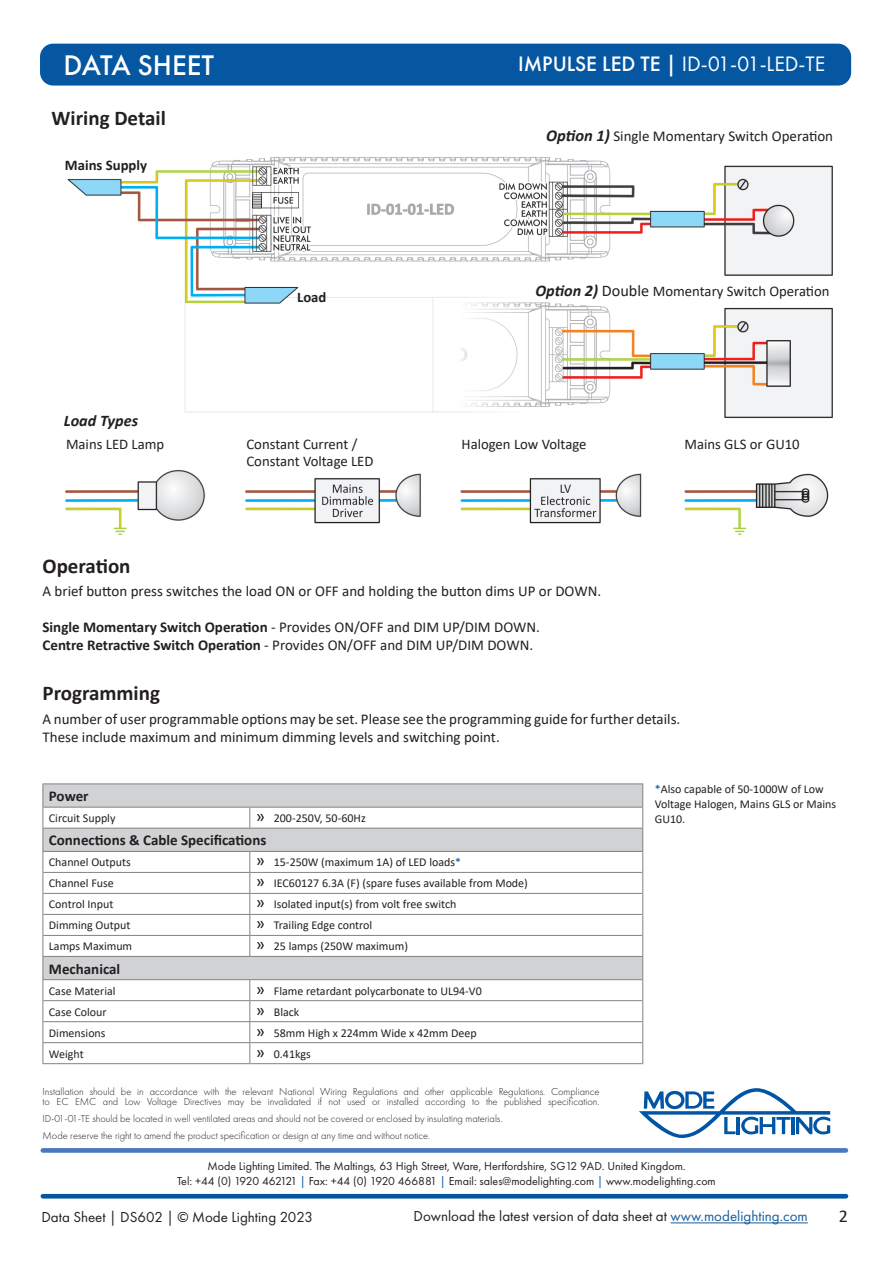
<style>
.page{position:relative;width:893px;height:1263px;background:#fff}
.page>*{position:absolute;margin:0;border:0;box-sizing:border-box;transform-origin:0 0}
.t1{font:500 29.4px "Futura PT";color:#fff}
.t2{font:21.75px "Futura PT";color:#fff}
.t3{font:700 21px "Calibri";color:#231f20}
.t4{font:600 19.5px "Futura PT";color:#fff}
.t5{font:18px "Calibri";color:#231f20}
.t6{font:800 16.5px "Futura PT";color:#fff}
.t7{font:italic 700 16.2px "Calibri";color:#231f20}
.t8{font:15px "Calibri";color:#231f20}
.t9{font:15px "Futura PT";color:#231f20}
.t10{font:700 15px "Calibri";color:#231f20}
.t11{font:14.7px "Calibri";color:#231f20}
.t12{font:700 14.7px "Calibri";color:#231f20}
.t13{font:12px/15px "Calibri";color:#231f20}
.t14{font:12px/15px "Futura PT";color:#231f20;text-align:center}
.t15{font:300 10.5px/10.5px "Futura PT";color:#231f20}
.s1{font-weight:500}
.s2{font-weight:700;font-style:italic;font-size:16.5px}
.s3{font-weight:700;font-style:italic;font-size:16.2px}
.s4{font-size:16.2px}
.s5{font-weight:700}
.s6{font-size:18px}
.s7{color:#0155a5}
.s8{color:#175d9e}
</style>
<div class="page">
<svg style="left:639px;top:1088px;width:191px;height:50px"></svg>
<svg style="left:44px;top:784px;width:598px;height:195px"></svg>
<div style="left:43px;top:828px;width:600px;height:23px;background:#d1d2d4"></div>
<hr style="left:43px;top:783px;width:207px;height:1px;background:#808285">
<hr style="left:250px;top:783px;width:393px;height:1px;background:#808285">
<hr style="left:43px;top:807px;width:207px;height:1px;background:#808285">
<hr style="left:250px;top:807px;width:393px;height:1px;background:#808285">
<svg style="left:249px;top:807px;width:1px;height:21px"></svg>
<svg style="left:249px;top:852px;width:1px;height:104px"></svg>
<svg style="left:249px;top:980px;width:1px;height:83px"></svg>
<hr style="left:43px;top:828px;width:207px;height:1px;background:#808285">
<hr style="left:250px;top:828px;width:393px;height:1px;background:#808285">
<hr style="left:43px;top:851px;width:207px;height:1px;background:#808285">
<hr style="left:250px;top:851px;width:393px;height:1px;background:#808285">
<hr style="left:43px;top:872px;width:207px;height:1px;background:#808285">
<hr style="left:250px;top:872px;width:392px;height:1px;background:#808285">
<hr style="left:43px;top:893px;width:207px;height:1px;background:#808285">
<hr style="left:250px;top:893px;width:392px;height:1px;background:#808285">
<hr style="left:43px;top:914px;width:207px;height:1px;background:#808285">
<hr style="left:250px;top:914px;width:392px;height:1px;background:#808285">
<hr style="left:43px;top:935px;width:207px;height:1px;background:#808285">
<hr style="left:250px;top:935px;width:392px;height:1px;background:#808285">
<hr style="left:43px;top:956px;width:207px;height:1px;background:#808285">
<svg style="left:43px;top:784px;width:1px;height:279px"></svg>
<hr style="left:250px;top:956px;width:393px;height:1px;background:#808285">
<svg style="left:642px;top:784px;width:1px;height:279px"></svg>
<hr style="left:43px;top:979px;width:207px;height:1px;background:#808285">
<hr style="left:250px;top:979px;width:393px;height:1px;background:#808285">
<hr style="left:43px;top:1000px;width:207px;height:1px;background:#808285">
<hr style="left:250px;top:1000px;width:392px;height:1px;background:#808285">
<hr style="left:43px;top:1021px;width:207px;height:1px;background:#808285">
<hr style="left:250px;top:1021px;width:392px;height:1px;background:#808285">
<hr style="left:43px;top:1042px;width:207px;height:1px;background:#808285">
<hr style="left:250px;top:1042px;width:393px;height:1px;background:#808285">
<hr style="left:43px;top:1063px;width:207px;height:1px;background:#808285">
<hr style="left:250px;top:1063px;width:393px;height:1px;background:#808285">
<hr style="left:671px;top:1222px;width:137px;height:1px;background:#175d9e">
<img style="left:67px;top:158px;width:766px;height:261px">
<img style="left:66px;top:469px;width:763px;height:66px">
<div style="left:40px;top:44px;width:811px;height:42px;background:#0557a2;border-radius:13px"></div>
<hr style="left:43px;top:1194px;width:803px;height:4px;background:#0557a2">
<div style="left:43px;top:1148px;width:803px;height:5px;background:#4978bd"></div>
<p class="t1" style="left:64px;top:47px;width:152px">DATA SHEET</p>
<p class="t2" style="left:518px;top:51px;width:309px"><span class="s1">IMPULSE LED TE |</span> ID-01-01-LED-TE</p>
<p class="t4" style="left:55px;top:51px;width:104px">DATA SHEET</p>
<p class="t4" style="left:539px;top:51px;width:259px">Impulse LED | ID-01-01-LED-TE</p>
<h3 class="t6" style="left:43px;top:54px;width:90px">DATA SHEET</h3>
<h3 class="t6" style="left:647px;top:54px;width:206px">Impulse LED | ID-01-01-LED</h3>
<p class="t3" style="left:52px;top:103px;width:116px">Wiring Detail</p>
<p class="t12" style="left:65px;top:155px;width:84px">Mains Supply</p>
<p class="t7" style="left:64px;top:409px;width:76px">Load Types</p>
<p class="t12" style="left:297px;top:286px;width:31px">Load</p>
<p class="t11" style="left:66px;top:434px;width:100px">Mains LED Lamp</p>
<p class="t11" style="left:246px;top:434px;width:113px">Constant Current /</p>
<p class="t11" style="left:246px;top:451px;width:129px">Constant Voltage LED</p>
<p class="t3" style="left:43px;top:551px;width:90px">Operation</p>
<p class="t8" style="left:546px;top:125px;width:289px"><span class="s2">Option 1)</span> Single Momentary Switch Operation</p>
<p class="t11" style="left:535px;top:281px;width:296px"><span class="s3">Option 2)</span> <span class="s4">Double</span> Momentary Switch Operation</p>
<p class="t11" style="left:461px;top:434px;width:127px">Halogen Low Voltage</p>
<p class="t11" style="left:684px;top:434px;width:117px">Mains GLS or GU10</p>
<p class="t8" style="left:43px;top:581px;width:560px">A brief button press switches the load ON or OFF and holding the button dims UP or DOWN.</p>
<p class="t8" style="left:43px;top:617px;width:499px"><span class="s5">Single Momentary Switch Operation</span> - Provides ON/OFF and DIM UP/DIM DOWN.</p>
<p class="t8" style="left:43px;top:635px;width:492px"><span class="s5">Centre Retractive Switch Operation</span> - Provides ON/OFF and DIM UP/DIM DOWN.</p>
<p class="t3" style="left:43px;top:678px;width:119px">Programming</p>
<p class="t8" style="left:43px;top:708px;width:639px">A number of user programmable options may be set. Please see the programming guide for further details.</p>
<p class="t8" style="left:43px;top:726px;width:459px">These include maximum and minimum dimming levels and switching point.</p>
<p class="t10" style="left:49px;top:785px;width:41px">Power</p>
<p class="t13" style="left:49px;top:810px;width:68px">Circuit Supply</p>
<p class="t13" style="left:256px;top:810px;width:111px"><span class="s6">»</span> 200-250V, 50-60Hz</p>
<p class="t10" style="left:49px;top:830px;width:219px">Connections &amp; Cable Specifications</p>
<p class="t13" style="left:49px;top:855px;width:84px">Channel Outputs</p>
<p class="t13" style="left:256px;top:855px;width:207px"><span class="s6">»</span> 15-250W (maximum 1A) of LED loads<span class="s7">*</span></p>
<p class="t13" style="left:49px;top:876px;width:66px">Channel Fuse</p>
<p class="t13" style="left:256px;top:876px;width:274px"><span class="s6">»</span> IEC60127 6.3A (F) (spare fuses available from Mode)</p>
<p class="t13" style="left:49px;top:897px;width:66px">Control Input</p>
<p class="t13" style="left:256px;top:897px;width:202px"><span class="s6">»</span> Isolated input(s) from volt free switch</p>
<p class="t13" style="left:49px;top:918px;width:83px">Dimming Output</p>
<p class="t13" style="left:256px;top:918px;width:118px"><span class="s6">»</span> Trailing Edge control</p>
<p class="t13" style="left:49px;top:939px;width:85px">Lamps Maximum</p>
<p class="t13" style="left:256px;top:939px;width:154px"><span class="s6">»</span> 25 lamps (250W maximum)</p>
<p class="t10" style="left:49px;top:958px;width:73px">Mechanical</p>
<p class="t13" style="left:49px;top:983px;width:68px">Case Material</p>
<p class="t13" style="left:256px;top:983px;width:227px"><span class="s6">»</span> Flame retardant polycarbonate to UL94-V0</p>
<p class="t13" style="left:49px;top:1004px;width:59px">Case Colour</p>
<p class="t13" style="left:256px;top:1004px;width:45px"><span class="s6">»</span> Black</p>
<p class="t13" style="left:49px;top:1025px;width:58px">Dimensions</p>
<p class="t13" style="left:256px;top:1025px;width:223px"><span class="s6">»</span> 58mm High x 224mm Wide x 42mm Deep</p>
<p class="t13" style="left:49px;top:1046px;width:36px">Weight</p>
<p class="t13" style="left:256px;top:1046px;width:57px"><span class="s6">»</span> 0.41kgs</p>
<p class="t15" style="left:43px;top:1086px;width:559px">Installation should be in accordance with the relevant National Wiring Regulations and other applicable Regulations. Compliance to EC EMC and Low Voltage Directives may be invalidated if not used or installed according to the published specification.</p>
<p class="t15" style="left:43px;top:1114px;width:462px">ID-01-01-TE should be located in well ventilated areas and should not be covered or enclosed by insulating materials.</p>
<p class="t15" style="left:43px;top:1131px;width:389px">Mode reserve the right to amend the product specification or design at any time and without notice.</p>
<p class="t13" style="left:655px;top:781px;width:183px"><span class="s7">*</span>Also capable of 50-1000W of Low<br>Voltage Halogen, Mains GLS or Mains<br>GU10.</p>
<p class="t14" style="left:177px;top:1158px;width:540px">Mode Lighting Limited. The Maltings, 63 High Street, Ware, Hertfordshire, SG12 9AD. United Kingdom.<br>Tel: +44 (0) 1920 462121 <span class="s7">|</span> Fax: +44 (0) 1920 466881 <span class="s7">|</span> Email: sales@modelighting.com <span class="s7">|</span> www.modelighting.com</p>
<p class="t9" style="left:41px;top:1208px;width:273px">Data Sheet | DS602 | © Mode Lighting 2023</p>
<p class="t9" style="left:414px;top:1207px;width:396px">Download the latest version of data sheet at <span class="s8">www.modelighting.com</span></p>
<p class="t5" style="left:839px;top:1203px;width:11px">2</p>
</div>
